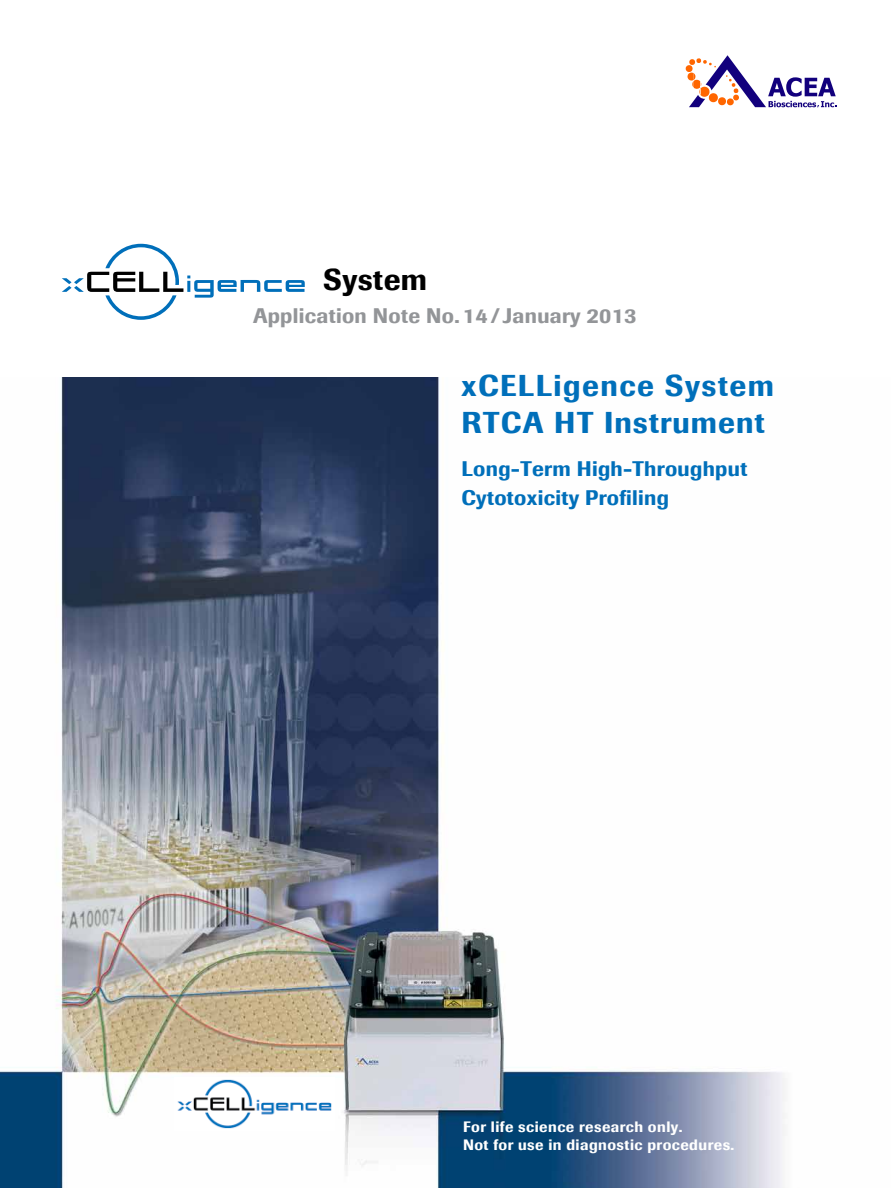
<style>
.page{position:relative;width:891px;height:1188px;background:#fff}
.page>*{position:absolute;margin:0;border:0;box-sizing:border-box;transform-origin:0 0}
.t1{font:500 30px/37.5px "Imago";letter-spacing:.05em;color:#006fba}
.t2{font:500 30px "Imago";letter-spacing:.015em;color:#000}
.t3{font:500 21px/28.7px "Imago";letter-spacing:.015em;color:#006fba}
.t4{font:500 21px "Imago";letter-spacing:.015em;color:#939598}
.t5{font:500 15px/18px "Imago";letter-spacing:.03em;color:#fff}
</style>
<div class="page">
<img style="left:0;top:377px;width:785px;height:811px">
<img style="left:174px;top:1077px;width:160px;height:53px">
<svg style="left:62px;top:244px;width:243px;height:76px"></svg>
<svg style="left:686px;top:55px;width:150px;height:52px"></svg>
<h1 class="t2" style="left:323px;top:261px;width:106px">System</h1>
<h2 class="t4" style="left:253px;top:303px;width:385px">Application Note No. 14 /January 2013</h2>
<h1 class="t1" style="left:462px;top:366px;width:314px">xCELLigence System<br>RTCA HT Instrument</h1>
<h2 class="t3" style="left:462px;top:455px;width:287px">Long-Term High-Throughput<br>Cytotoxicity Profiling</h2>
<p class="t5" style="left:463px;top:1118px;width:273px">For life science research only.<br>Not for use in diagnostic procedures.</p>
</div>
